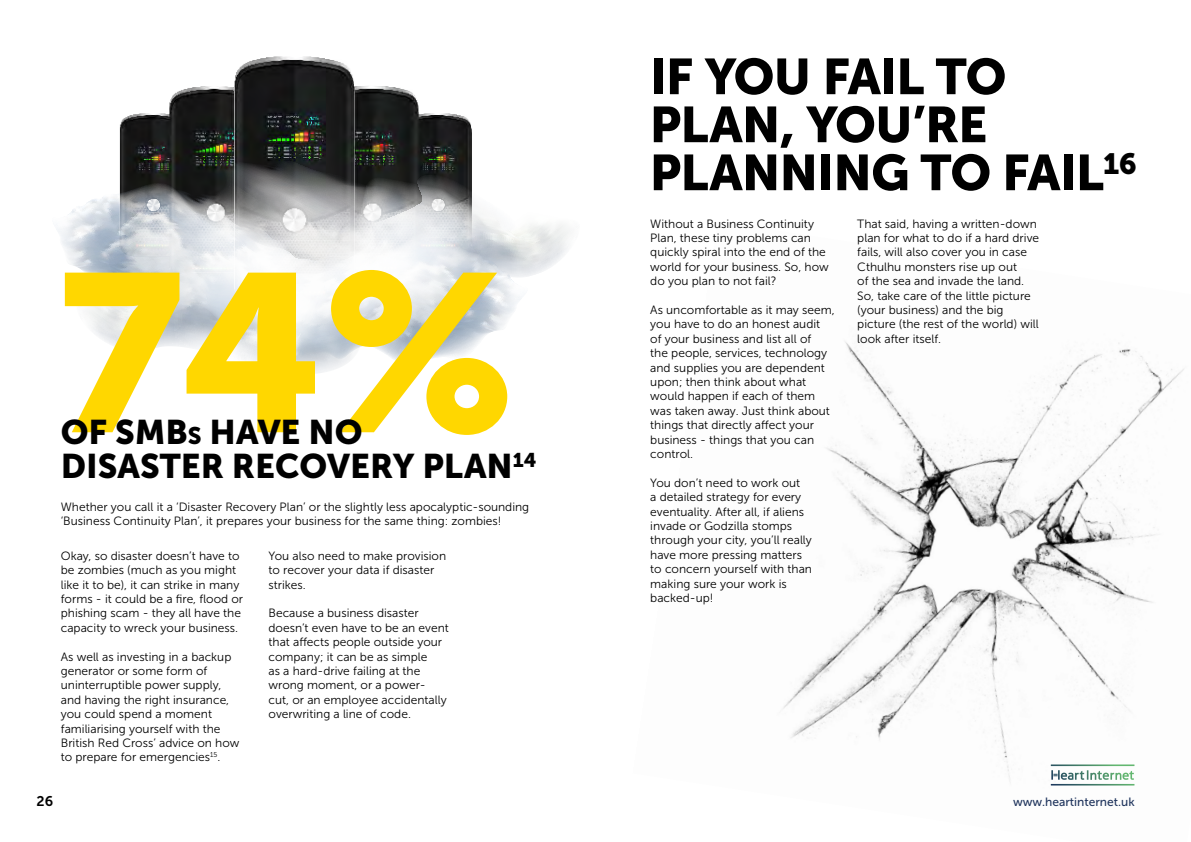
<style>
.page{position:relative;width:1191px;height:842px;background:#fff}
.page>*{position:absolute;margin:0;border:0;box-sizing:border-box;transform-origin:0 0}
.t1{font:223.2px "Museo Sans 900";color:#ffd700}
.t2{font:50px/48px "Museo Sans 900";letter-spacing:-.02em;color:#000}
.t3{font:34px/34px "Museo Sans 900";color:#000}
.t4{font:14px "Museo Sans 700";color:#000}
.t5{font:12px/14.4px "Museo Sans 300";color:#000}
.t6{font:12px "Museo Sans 500";color:#21365e}
.s1{font-size:23.8px}
</style>
<div class="page">
<img style="left:783px;top:338px;width:401px;height:448px">
<svg style="left:1060px;top:770px;width:54px;height:10px"></svg>
<img style="left:119px;top:56px;width:383px;height:275px">
<svg style="left:119px;top:158px;width:204px;height:15px;background:#242725"></svg>
<svg style="left:58px;top:173px;width:439px;height:201px"></svg>
<h1 class="t1" style="left:57px;top:227px;width:459px">74%</h1>
<h3 class="t3" style="left:61px;top:415px;width:477px">OF SMB<span class="s1">s</span> HAVE NO<br>DISASTER RECOVERY PLAN<sup>14</sup></h3>
<p class="t5" style="left:61px;top:499px;width:470px">Whether you call it a ‘Disaster Recovery Plan’ or the slightly less apocalyptic-sounding ‘Business Continuity Plan’, it prepares your business for the same thing: zombies!</p>
<p class="t5" style="left:61px;top:548px;width:184px">Okay, so disaster doesn’t have to be zombies (much as you might like it to be), it can strike in many forms - it could be a fire, flood or phishing scam - they all have the capacity to wreck your business.</p>
<p class="t5" style="left:61px;top:649px;width:180px">As well as investing in a backup generator or some form of uninterruptible power supply, and having the right insurance, you could spend a moment familiarising yourself with the<br>British Red Cross’ advice on how to prepare for emergencies<sup>15</sup>.</p>
<p class="t5" style="left:268px;top:548px;width:179px">You also need to make provision to recover your data if disaster strikes.</p>
<p class="t5" style="left:268px;top:606px;width:182px">Because a business disaster doesn’t even have to be an event that affects people outside your company; it can be as simple<br>as a hard-drive failing at the wrong moment, or a power&shy;cut, or an employee accidentally overwriting a line of code.</p>
<p class="t4" style="left:37px;top:793px;width:18px">26</p>
<h2 class="t2" style="left:649px;top:52px;width:489px">IF YOU FAIL TO<br>PLAN, YOU’RE<br>PLANNING TO FAIL<sup>16</sup></h2>
<p class="t5" style="left:650px;top:216px;width:180px">Without a Business Continuity<br>Plan, these tiny problems can quickly spiral into the end of the world for your business. So, how do you plan to not fail?</p>
<p class="t5" style="left:650px;top:303px;width:186px">As uncomfortable as it may seem, you have to do an honest audit<br>of your business and list all of<br>the people, services, technology and supplies you are dependent upon; then think about what would happen if each of them was taken away. Just think about things that directly affect your business - things that you can control.</p>
<p class="t5" style="left:650px;top:476px;width:163px">You don’t need to work out<br>a detailed strategy for every eventuality. After all, if aliens invade or Godzilla stomps through your city, you’ll really have more pressing matters to concern yourself with than making sure your work is backed-up!</p>
<p class="t5" style="left:857px;top:216px;width:183px">That said, having a written-down plan for what to do if a hard drive fails, will also cover you in case<br>Cthulhu monsters rise up out<br>of the sea and invade the land.<br>So, take care of the little picture (your business) and the big picture (the rest of the world) will look after itself.</p>
<p class="t6" style="left:1013px;top:795px;width:123px">www.heartinternet.uk</p>
</div>
